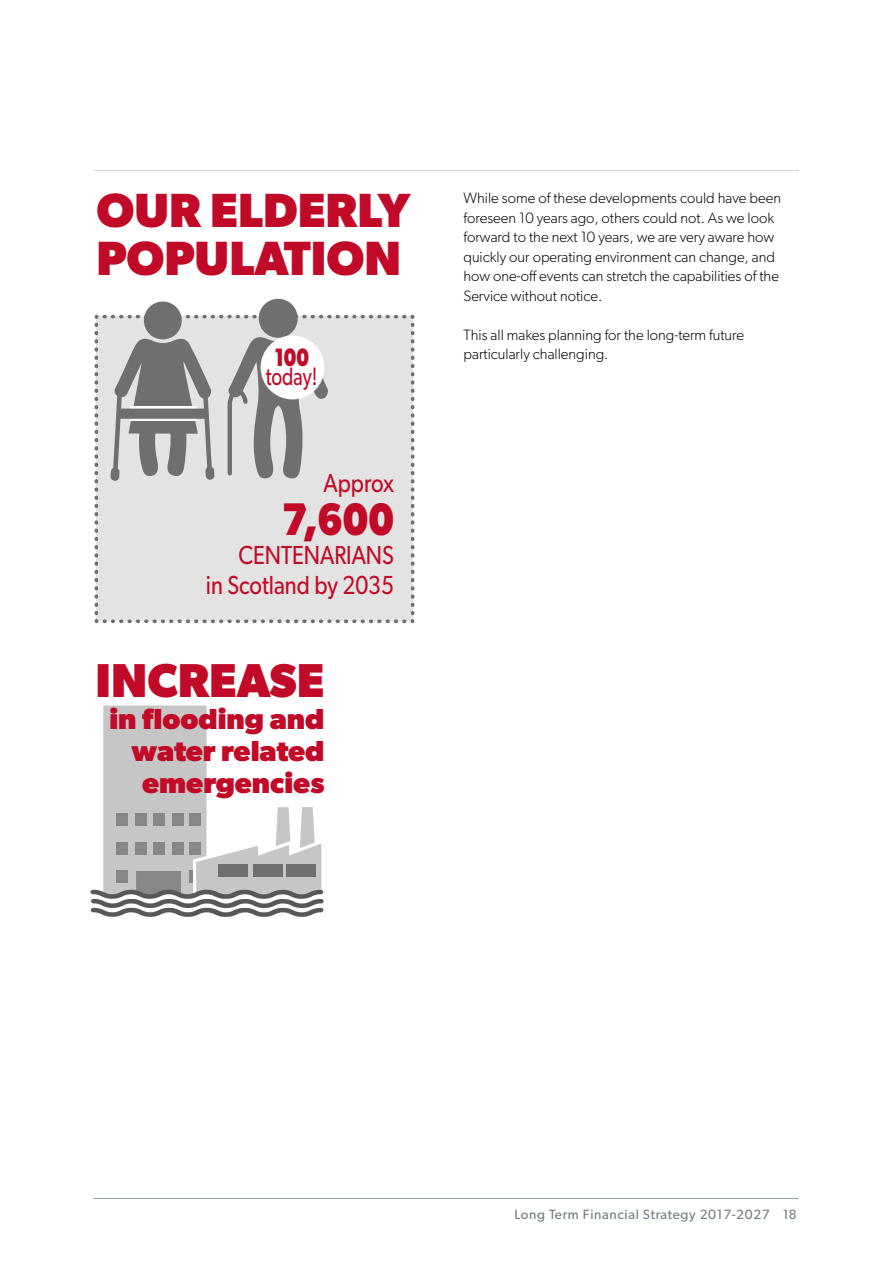
<style>
.page{position:relative;width:893px;height:1263px;background:#fff}
.page>*{position:absolute;margin:0;border:0;box-sizing:border-box;transform-origin:0 0}
.t1{font:700 48.15px/48.2px "Gibson";color:#c10a27}
.t2{font:700 47.7px "Gibson";color:#c10a27}
.t3{font:700 45.75px "Gibson";color:#c10a27;scale:.84 1}
.t4{font:700 28.95px/31.8px "Gibson";color:#c10a27;text-align:right}
.t5{font:26.25px/29.4px "Gibson";color:#c10a27;text-align:right;scale:.84 1}
.t6{font:25.2px "Gibson";color:#c10a27;scale:.75 1}
.t7{font:700 25.2px "Gibson";color:#c10a27;scale:.75 1}
.t8{font:300 15px/19.5px "Gibson";color:#000}
.t9{font:13.5px "Gibson";letter-spacing:.05em;color:#707b81}
</style>
<div class="page">
<svg style="left:90px;top:705px;width:234px;height:212px"></svg>
<div style="left:253px;top:864px;width:29px;height:13px;background:#706f6f"></div>
<div style="left:287px;top:864px;width:29px;height:13px;background:#706f6f"></div>
<div style="left:144px;top:301px;width:38px;height:38px;background:#706f6f;border-radius:50%"></div>
<div style="left:259px;top:299px;width:39px;height:39px;background:#706f6f;border-radius:50%"></div>
<svg style="left:94px;top:313px;width:321px;height:311px;background:#d0d0d0"></svg>
<div style="left:261px;top:336px;width:63px;height:63px;background:#fff;border-radius:50%"></div>
<hr style="left:94px;top:1198px;width:705px;height:1px;background:#939da3">
<hr style="left:94px;top:170px;width:705px;height:1px;background:#d2d2d2">
<h1 class="t1" style="left:96px;top:185px;width:315px">OUR ELDERLY<br>POPULATION</h1>
<h3 class="t7" style="left:274px;top:342px;width:48px">100</h3>
<h3 class="t6" style="left:266px;top:361px;width:71px">today!</h3>
<h3 class="t5" style="left:324px;top:468px;width:85px">Approx</h3>
<h3 class="t3" style="left:282px;top:492px;width:135px">7,600</h3>
<h3 class="t5" style="left:206px;top:540px;width:225px">CENTENARIANS<br>in Scotland by 2035</h3>
<h2 class="t2" style="left:96px;top:652px;width:230px">INCREASE</h2>
<h3 class="t4" style="left:109px;top:702px;width:217px">in flooding and water related emergencies</h3>
<p class="t8" style="left:463px;top:188px;width:319px">While some of these developments could have been foreseen 10 years ago, others could not. As we look forward to the next 10 years, we are very aware how quickly our operating environment can change, and how one-off events can stretch the capabilities of the Service without notice.</p>
<p class="t8" style="left:463px;top:325px;width:282px">This all makes planning for the long-term future particularly challenging.</p>
<p class="t9" style="left:514px;top:1206px;width:257px">Long Term Financial Strategy 2017-2027</p>
<p class="t9" style="left:783px;top:1206px;width:15px">18</p>
</div>
